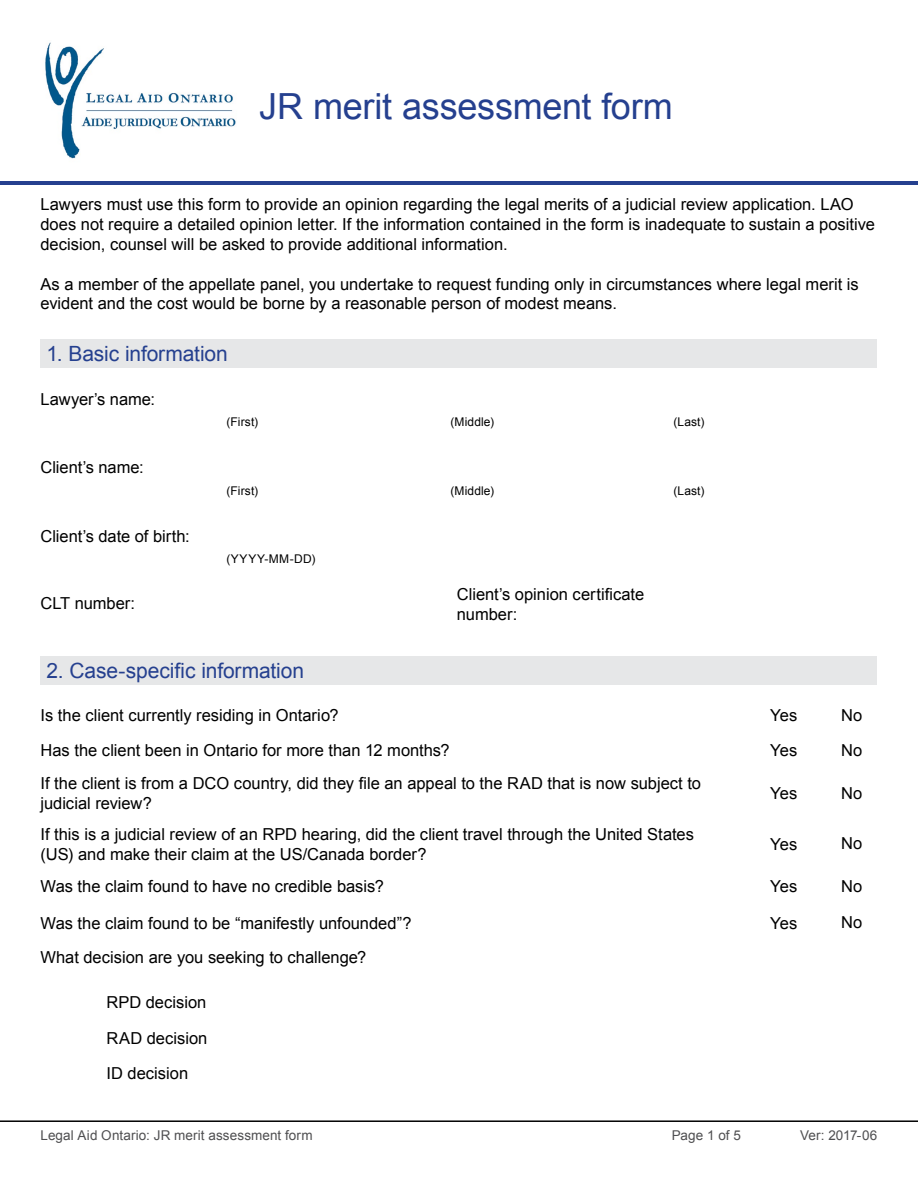
<style>
.page{position:relative;width:918px;height:1188px;background:#fff}
.page>*{position:absolute;margin:0;border:0;box-sizing:border-box;transform-origin:0 0}
.t1{font:36px "Arial";letter-spacing:-.01em;color:#25408f}
.Section_title__Headi{font:21px "Arial";letter-spacing:-.005em;color:#25408f}
.t2{font:16.5px/19.8px "Arial";color:#000}
.t3{font:13.5px "Arial";letter-spacing:.01em;color:#4f4f51}
.t4{font:12px "Arial";letter-spacing:.015em;color:#000}
</style>
<div class="page">
<hr style="left:0;top:1120px;width:918px;height:2px;background:#000">
<hr style="left:0;top:181px;width:918px;height:4px;background:#25408f">
<img style="left:45px;top:42px;width:191px;height:117px">
<div style="left:40px;top:339px;width:837px;height:29px;background:#e6e7e8"></div>
<div style="left:40px;top:657px;width:838px;height:28px;background:#e6e7e8"></div>
<h1 class="t1" style="left:259px;top:82px;width:415px">JR merit assessment form</h1>
<p class="t2" style="left:40px;top:195px;width:836px">Lawyers must use this form to provide an opinion regarding the legal merits of a judicial review application. LAO does not require a detailed opinion letter. If the information contained in the form is inadequate to sustain a positive decision, counsel will be asked to provide additional information.</p>
<p class="t2" style="left:40px;top:274px;width:820px">As a member of the appellate panel, you undertake to request funding only in circumstances where legal merit is evident and the cost would be borne by a reasonable person of modest means.</p>
<h2 class="Section_title__Headi" style="left:46px;top:340px;width:183px">1. Basic information</h2>
<p class="t2" style="left:40px;top:389px;width:116px">Lawyer’s name:</p>
<p class="t2" style="left:40px;top:458px;width:105px">Client’s name:</p>
<p class="t2" style="left:40px;top:526px;width:151px">Client’s date of birth:</p>
<p class="t2" style="left:40px;top:594px;width:96px">CLT number:</p>
<p class="t4" style="left:226px;top:414px;width:33px">(First)</p>
<p class="t4" style="left:673px;top:414px;width:32px">(Last)</p>
<p class="t4" style="left:450px;top:414px;width:45px">(Middle)</p>
<p class="t4" style="left:226px;top:483px;width:33px">(First)</p>
<p class="t4" style="left:450px;top:483px;width:45px">(Middle)</p>
<p class="t4" style="left:673px;top:483px;width:32px">(Last)</p>
<p class="t4" style="left:226px;top:551px;width:90px">(YYYY-MM-DD)</p>
<p class="t2" style="left:457px;top:585px;width:189px">Client’s opinion certificate number:</p>
<h2 class="Section_title__Headi" style="left:46px;top:657px;width:259px">2. Case-specific information</h2>
<p class="t2" style="left:40px;top:706px;width:300px">Is the client currently residing in Ontario?</p>
<p class="t2" style="left:770px;top:706px;width:29px">Yes</p>
<p class="t2" style="left:841px;top:705px;width:23px">No</p>
<p class="t2" style="left:40px;top:741px;width:411px">Has the client been in Ontario for more than 12 months?</p>
<p class="t2" style="left:770px;top:741px;width:29px">Yes</p>
<p class="t2" style="left:841px;top:740px;width:23px">No</p>
<p class="t2" style="left:40px;top:774px;width:662px">If the client is from a DCO country, did they file an appeal to the RAD that is now subject to judicial review?</p>
<p class="t2" style="left:770px;top:784px;width:29px">Yes</p>
<p class="t2" style="left:841px;top:783px;width:23px">No</p>
<p class="t2" style="left:40px;top:824px;width:655px">If this is a judicial review of an RPD hearing, did the client travel through the United States (US) and make their claim at the US/Canada border?</p>
<p class="t2" style="left:770px;top:834px;width:29px">Yes</p>
<p class="t2" style="left:841px;top:834px;width:23px">No</p>
<p class="t2" style="left:40px;top:877px;width:345px">Was the claim found to have no credible basis?</p>
<p class="t2" style="left:40px;top:913px;width:373px">Was the claim found to be “manifestly unfounded”?</p>
<p class="t2" style="left:841px;top:868px;width:23px;line-height:36.2px">No<br>No</p>
<p class="t2" style="left:770px;top:869px;width:29px;line-height:36.2px">Yes<br>Yes</p>
<p class="t2" style="left:40px;top:948px;width:327px">What decision are you seeking to challenge?</p>
<p class="t2" style="left:106px;top:993px;width:102px">RPD decision</p>
<p class="t2" style="left:106px;top:1028px;width:103px">RAD decision</p>
<p class="t2" style="left:106px;top:1063px;width:83px">ID decision</p>
<p class="t3" style="left:40px;top:1126px;width:274px">Legal Aid Ontario: JR merit assessment form</p>
<p class="t3" style="left:672px;top:1126px;width:71px">Page 1 of 5</p>
<p class="t3" style="left:800px;top:1126px;width:79px">Ver: 2017-06</p>
</div>
